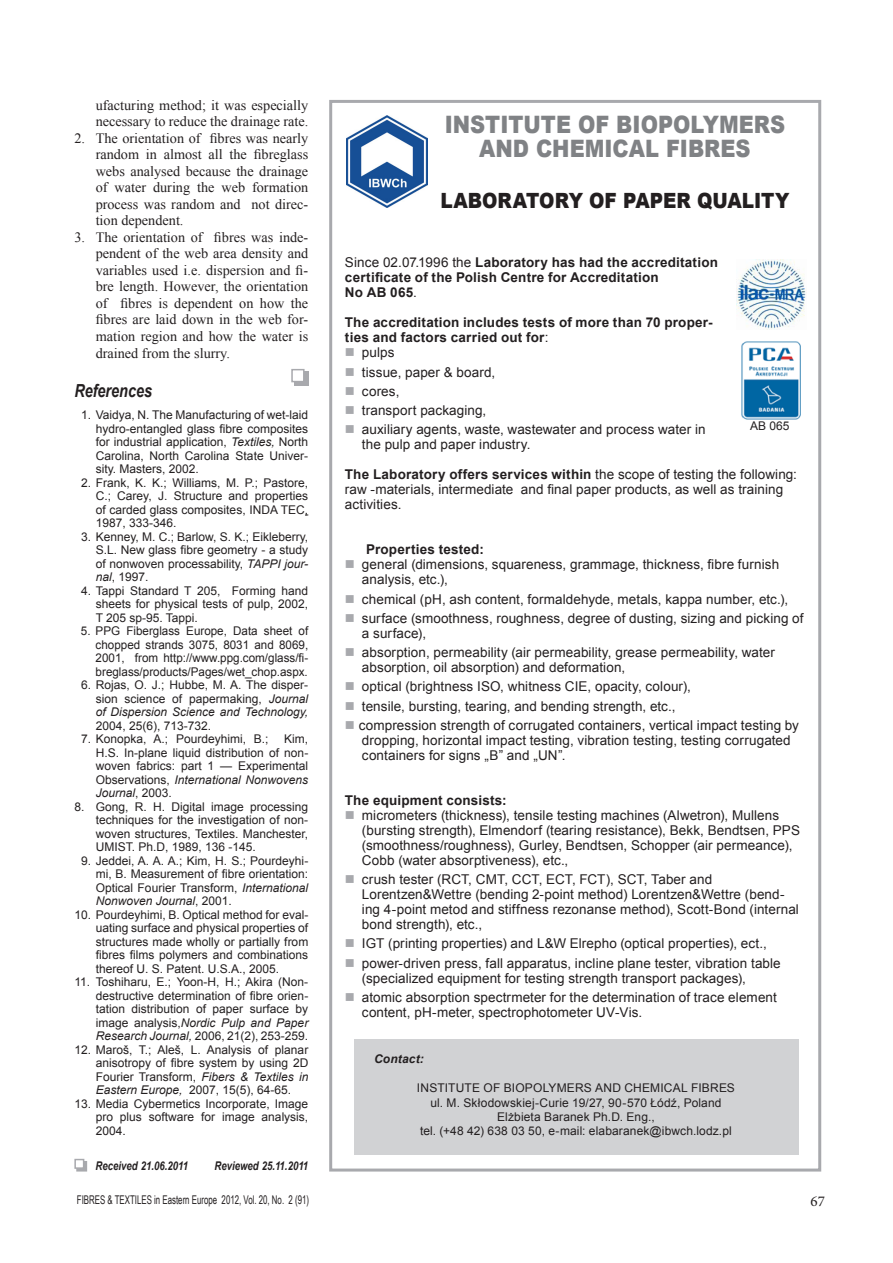
<style>
.page{position:relative;width:893px;height:1263px;background:#fff}
.page>*{position:absolute;margin:0;border:0;box-sizing:border-box;transform-origin:0 0}
.t1{font:900 24px/24px "Arial";color:#808285;text-align:center;scale:.87 1}
.t2{font:900 21px "Arial";color:#231f20;scale:.88 1}
.t3{font:italic 700 18px "Arial";color:#231f20;scale:.8 1}
.t4{font:15px "Minion Pro";color:#231f20}
.t5{font:14.25px/16.6px "Times New Roman";color:#231f20;text-align:justify}
.t6{font:13.5px/15px "Arial";letter-spacing:.005em;color:#231f20}
.t7{font:700 13.5px/15px "Arial";letter-spacing:.015em;color:#231f20}
.t8{font:12px/13.5px "Arial";color:#231f20;text-align:justify}
.t9{font:12px "Arial Narrow";color:#231f20;scale:.8 1}
.t10{font:italic 700 12px "Arial";color:#231f20;scale:.8 1}
.t11{font:italic 700 12px "Arial";color:#231f20}
.s1{font-style:italic}
.s2{font-weight:400}
.s3{color:#a8a9ad}
.s4{font-weight:700}
</style>
<div class="page">
<div style="left:76px;top:1161px;width:11px;height:10px;background:#a8a9ad"></div>
<div style="left:74px;top:1159px;width:10px;height:10px;background:#fff;border:2px solid #a8a9ad"></div>
<div style="left:294px;top:372px;width:14px;height:14px;background:#a8a9ad"></div>
<div style="left:291px;top:369px;width:14px;height:13px;background:#fff;border:2px solid #a8a9ad"></div>
<div style="left:354px;top:1039px;width:445px;height:115px;background:#d1d2d4"></div>
<img style="left:346px;top:116px;width:81px;height:92px">
<div style="left:329px;top:100px;width:492px;height:1071px;border:3px solid #a8a9ad"></div>
<img style="left:741px;top:341px;width:60px;height:79px">
<img style="left:737px;top:259px;width:69px;height:71px">
<p class="t5" style="left:96px;top:97px;width:214px">ufacturing method; it was especially necessary to reduce the drainage rate.</p>
<p class="t5" style="left:96px;top:130px;width:214px;text-indent:-21px">2. The orientation of fibres was nearly random in almost all the fibreglass webs analysed because the drainage of water during the web formation process was random and not direc&shy;tion dependent.</p>
<p class="t5" style="left:96px;top:228px;width:214px;text-indent:-21px">3. The orientation of fibres was inde&shy;pendent of the web area density and variables used i.e. dispersion and fi&shy;bre length. However, the orientation of fibres is dependent on how the fibres are laid down in the web for&shy;mation region and how the water is drained from the slurry.</p>
<h3 class="t3" style="left:74px;top:379px;width:99px">References</h3>
<p class="t8" style="left:96px;top:408px;width:214px;text-indent:-15px">1. Vaidya, N. The Manufacturing of wet-laid hydro-entangled glass fibre composites for industrial application, <span class="s1">Textiles,</span> North Carolina, North Carolina State Univer&shy;sity. Masters, 2002.</p>
<p class="t8" style="left:96px;top:476px;width:214px;text-indent:-15px">2. Frank, K. K.; Williams, M. P.; Pastore, C.; Carey, J. Structure and properties of carded glass composites, INDA TEC, 1987, 333-346.</p>
<p class="t8" style="left:96px;top:530px;width:214px;text-indent:-15px">3. Kenney, M. C.; Barlow, S. K.; Eikleberry, S.L. New glass fibre geometry - a study of nonwoven processability, <span class="s1">TAPPI jour&shy;nal</span>, 1997.</p>
<p class="t8" style="left:96px;top:584px;width:214px;text-indent:-15px">4. Tappi Standard T 205, Forming hand sheets for physical tests of pulp, 2002, T 205 sp-95. Tappi.</p>
<p class="t8" style="left:96px;top:624px;width:214px;text-indent:-15px">5. PPG Fiberglass Europe, Data sheet of chopped strands 3075, 8031 and 8069, 2001, from http://www.ppg.com/glass/fi&shy;breglass/products/Pages/wet_chop.aspx.</p>
<p class="t8" style="left:96px;top:678px;width:214px;text-indent:-15px">6. Rojas, O. J.; Hubbe, M. A. The disper&shy;sion science of papermaking, <span class="s1">Journal of Dispersion Science and Technology,</span></p>
<p class="t8" style="left:96px;top:719px;width:117px">2004, 25(6), 713-732.</p>
<p class="t8" style="left:81px;top:732px;width:189px">7. Konopka, A.; Pourdeyhimi, B.;</p>
<p class="t8" style="left:96px;top:732px;width:214px;text-indent:189px">Kim, H.S. In-plane liquid distribution of non&shy;woven fabrics: part 1 — Experimental Observations, <span class="s1">International Nonwovens Journal</span>, 2003.</p>
<p class="t8" style="left:96px;top:800px;width:214px;text-indent:-21px">8. Gong, R. H. Digital image processing techniques for the investigation of non&shy;woven structures, Textiles. Manchester, UMIST. Ph.D, 1989, 136 -145.</p>
<p class="t8" style="left:96px;top:854px;width:214px;text-indent:-15px">9. Jeddei, A. A. A.; Kim, H. S.; Pourdeyhi&shy;mi, B. Measurement of fibre orientation:<br>Optical Fourier Transform, <span class="s1">International Nonwoven Journal</span>, 2001.</p>
<p class="t8" style="left:96px;top:908px;width:214px;text-indent:-21px">10. Pourdeyhimi, B. Optical method for eval&shy;uating surface and physical properties of structures made wholly or partially from fibres films polymers and combinations thereof U. S. Patent. U.S.A., 2005.</p>
<p class="t8" style="left:96px;top:975px;width:214px;text-indent:-21px">11. Toshiharu, E.; Yoon-H, H.; Akira (Non&shy;destructive determination of fibre orien&shy;tation distribution of paper surface by image analysis,<span class="s1">Nordic Pulp and Paper Research Journal,</span> 2006, 21(2), 253-259.</p>
<p class="t8" style="left:96px;top:1043px;width:214px;text-indent:-21px">12. Maroš, T.; Aleš, L. Analysis of planar anisotropy of fibre system by using 2D Fourier Transform, <span class="s1">Fibers &amp; Textiles in Eastern Europe,</span> 2007, 15(5), 64-65.</p>
<p class="t8" style="left:96px;top:1097px;width:214px;text-indent:-21px">13. Media Cybermetics Incorporate, Image pro plus software for image analysis, 2004.</p>
<p class="t10" style="left:96px;top:1158px;width:117px">Received 21.06.2011</p>
<p class="t10" style="left:214px;top:1158px;width:119px">Reviewed 25.11.2011</p>
<h1 class="t1" style="left:445px;top:112px;width:393px">INSTITUTE OF BIOPOLYMERS<br>AND CHEMICAL FIBRES</h1>
<h2 class="t2" style="left:440px;top:185px;width:398px">LABORATORY OF PAPER QUALITY</h2>
<p class="t7" style="left:345px;top:256px;width:375px"><span class="s2">Since 02.07.1996 the</span> Laboratory has had the accreditation certificate of the Polish Centre for Accreditation<br>No AB 065<span class="s2">.</span></p>
<p class="t7" style="left:345px;top:316px;width:369px">The accreditation includes tests of more than 70 proper&shy;ties and factors carried out for<span class="s2">:</span></p>
<p class="t6" style="left:345px;top:345px;width:51px"><span class="s3">■</span> pulps</p>
<p class="t6" style="left:345px;top:365px;width:152px"><span class="s3">■</span> tissue, paper &amp; board,</p>
<p class="t6" style="left:345px;top:384px;width:56px"><span class="s3">■</span> cores,</p>
<p class="t6" style="left:345px;top:403px;width:143px"><span class="s3">■</span> transport packaging,</p>
<p class="t6" style="left:362px;top:422px;width:345px;text-indent:-17px"><span class="s3">■</span> auxiliary agents, waste, wastewater and process water in the pulp and paper industry.</p>
<p class="t6" style="left:345px;top:467px;width:454px"><span class="s4">The Laboratory offers services within</span> the scope of testing the following: raw ‑materials, intermediate and final paper products, as well as training activities.</p>
<p class="t7" style="left:366px;top:543px;width:119px">Properties tested:</p>
<p class="t6" style="left:362px;top:557px;width:419px;text-indent:-17px"><span class="s3">■</span> general (dimensions, squareness, grammage, thickness, fibre furnish analysis, etc.),</p>
<p class="t6" style="left:345px;top:592px;width:445px"><span class="s3">■</span> chemical (pH, ash content, formaldehyde, metals, kappa number, etc.),</p>
<p class="t6" style="left:362px;top:611px;width:443px;text-indent:-17px"><span class="s3">■</span> surface (smoothness, roughness, degree of dusting, sizing and picking of a surface),</p>
<p class="t6" style="left:362px;top:645px;width:414px;text-indent:-17px"><span class="s3">■</span> absorption, permeability (air permeability, grease permeability, water absorption, oil absorption) and deformation,</p>
<p class="t6" style="left:345px;top:679px;width:347px"><span class="s3">■</span> optical (brightness ISO, whitness CIE, opacity, colour),</p>
<p class="t6" style="left:345px;top:699px;width:332px"><span class="s3">■</span> tensile, bursting, tearing, and bending strength, etc.,</p>
<p class="t6" style="left:362px;top:718px;width:439px;text-indent:-17px"><span class="s3">■</span> compression strength of corrugated containers, vertical impact testing by dropping, horizontal impact testing, vibration testing, testing corrugated containers for signs „B” and „UN”.</p>
<p class="t7" style="left:345px;top:793px;width:163px">The equipment consists:</p>
<p class="t6" style="left:362px;top:808px;width:440px;text-indent:-17px"><span class="s3">■</span> micrometers (thickness), tensile testing machines (Alwetron), Mullens (bursting strength), Elmendorf (tearing resistance), Bekk, Bendtsen, PPS (smoothness/roughness), Gurley, Bendtsen, Schopper (air permeance), Cobb (water absorptiveness), etc.,</p>
<p class="t6" style="left:362px;top:872px;width:438px;text-indent:-17px"><span class="s3">■</span> crush tester (RCT, CMT, CCT, ECT, FCT), SCT, Taber and Lorentzen&amp;Wettre (bending 2-point method) Lorentzen&amp;Wettre (bend&shy;ing 4-point metod and stiffness rezonanse method), Scott-Bond (internal bond strength), etc.,</p>
<p class="t6" style="left:345px;top:936px;width:423px"><span class="s3">■</span> IGT (printing properties) and L&amp;W Elrepho (optical properties), ect.,</p>
<p class="t6" style="left:362px;top:955px;width:420px;text-indent:-17px"><span class="s3">■</span> power-driven press, fall apparatus, incline plane tester, vibration table (specialized equipment for testing strength transport packages),</p>
<p class="t6" style="left:362px;top:990px;width:416px;text-indent:-17px"><span class="s3">■</span> atomic absorption spectrmeter for the determination of trace element content, pH-meter, spectrophotometer UV-Vis.</p>
<p class="t11" style="left:374px;top:1051px;width:51px">Contact:</p>
<p class="t8" style="left:417px;top:1081px;width:320px;line-height:14.4px;text-align:center">INSTITUTE OF BIOPOLYMERS AND CHEMICAL FIBRES ul. M. Skłodowskiej-Curie 19/27, 90-570 Łódź, Poland Elżbieta Baranek Ph.D. Eng.,<br>tel. (+48 42) 638 03 50, e-mail: elabaranek@ibwch.lodz.pl</p>
<p class="t8" style="left:750px;top:419px;width:41px">AB 065</p>
<p class="t9" style="left:77px;top:1191px;width:292px">FIBRES &amp; TEXTILES in Eastern Europe 2012, Vol. 20, No. 2 (91)</p>
<p class="t4" style="left:810px;top:1191px;width:16px">67</p>
</div>
